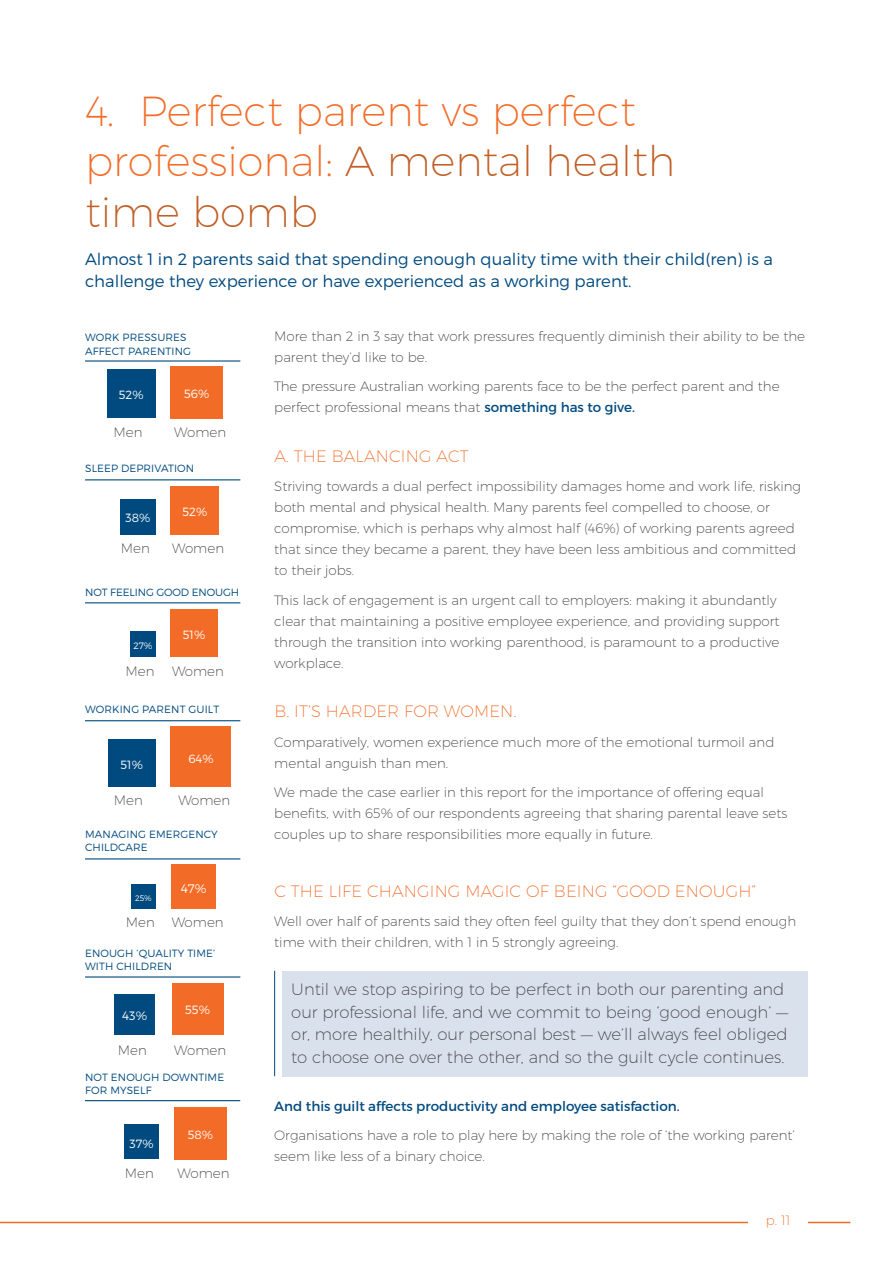
<style>
.page{position:relative;width:893px;height:1263px;background:#fff}
.page>*{position:absolute;margin:0;border:0;box-sizing:border-box;transform-origin:0 0}
.t1{font:200 42px/50.4px "Montserrat";color:#f36c27}
.t2{font:200 16.5px/22.5px "Montserrat";color:#3e3e3f}
.t3{font:300 16.5px/22.5px "Montserrat";color:#004a7f}
.t4{font:200 16.5px "Montserrat";letter-spacing:.01em;color:#f36c27}
.t5{font:200 13.5px/21px "Montserrat";color:#3e3e3f}
.t6{font:13.5px "Montserrat";color:#004a7f}
.t7{font:200 13.5px "Montserrat";color:#f36c27}
.t8{font:300 12.45px "Montserrat";color:#fff}
.t9{font:300 12.15px "Montserrat";color:#fff}
.t10{font:300 11.85px "Montserrat";color:#fff}
.t11{font:300 10.5px/13.5px "Montserrat";letter-spacing:.01em;color:#004a7f}
.t12{font:300 10.5px "Montserrat";letter-spacing:-.01em;color:#004a7f}
.t13{font:300 9.3px "Montserrat";color:#fff}
.t14{font:300 7.95px "Montserrat";color:#fff}
.s1{color:#c15f26}
.s2{font-weight:400;color:#004a7f}
</style>
<div class="page">
<hr style="left:0;top:1222px;width:850px;height:1px;background:#f36c27">
<div style="left:748px;top:1208px;width:60px;height:25px;background:#fff"></div>
<div style="left:283px;top:971px;width:525px;height:105px;background:#d9e1ed"></div>
<hr style="left:274px;top:971px;width:1px;height:105px;background:#004a7f">
<hr style="left:85px;top:360px;width:155px;height:2px;background:#004a7f">
<div style="left:107px;top:369px;width:49px;height:49px;background:#004a7f"></div>
<div style="left:171px;top:366px;width:52px;height:52px;background:#f36c27"></div>
<hr style="left:85px;top:479px;width:155px;height:1px;background:#004a7f">
<div style="left:120px;top:499px;width:36px;height:35px;background:#004a7f"></div>
<div style="left:171px;top:486px;width:48px;height:48px;background:#f36c27"></div>
<hr style="left:85px;top:602px;width:155px;height:1px;background:#004a7f">
<div style="left:130px;top:632px;width:26px;height:25px;background:#004a7f"></div>
<div style="left:170px;top:609px;width:48px;height:48px;background:#f36c27"></div>
<hr style="left:85px;top:720px;width:155px;height:1px;background:#004a7f">
<div style="left:108px;top:739px;width:48px;height:48px;background:#004a7f"></div>
<div style="left:171px;top:727px;width:60px;height:60px;background:#f36c27"></div>
<hr style="left:85px;top:858px;width:155px;height:1px;background:#004a7f">
<div style="left:131px;top:884px;width:25px;height:25px;background:#004a7f"></div>
<div style="left:172px;top:865px;width:44px;height:44px;background:#f36c27"></div>
<hr style="left:85px;top:976px;width:155px;height:1px;background:#004a7f">
<div style="left:115px;top:994px;width:40px;height:40px;background:#004a7f"></div>
<div style="left:172px;top:983px;width:51px;height:51px;background:#f36c27"></div>
<hr style="left:85px;top:1100px;width:155px;height:1px;background:#004a7f">
<div style="left:124px;top:1124px;width:35px;height:35px;background:#004a7f"></div>
<div style="left:174px;top:1107px;width:53px;height:52px;background:#f36c27"></div>
<h1 class="t1" style="left:85px;top:87px;width:592px">4. Perfect parent vs perfect professional: <span class="s1">A mental health time bomb</span></h1>
<p class="t3" style="left:85px;top:248px;width:689px">Almost 1 in 2 parents said that spending enough quality time with their child(ren) is a challenge they experience or have experienced as a working parent.</p>
<p class="t11" style="left:85px;top:331px;width:107px">WORK PRESSURES<br>AFFECT PARENTING</p>
<p class="t10" style="left:119px;top:389px;width:26px">52%</p>
<p class="t10" style="left:184px;top:388px;width:27px">56%</p>
<p class="t5" style="left:113px;top:422px;width:31px">Men</p>
<p class="t5" style="left:174px;top:422px;width:53px">Women</p>
<p class="t11" style="left:85px;top:462px;width:110px">SLEEP DEPRIVATION</p>
<p class="t10" style="left:125px;top:513px;width:26px">38%</p>
<p class="t10" style="left:182px;top:506px;width:26px">52%</p>
<p class="t5" style="left:121px;top:538px;width:31px">Men</p>
<p class="t5" style="left:172px;top:538px;width:53px">Women</p>
<p class="t12" style="left:85px;top:587px;width:156px">NOT FEELING GOOD ENOUGH</p>
<p class="t13" style="left:133px;top:641px;width:21px">27%</p>
<p class="t10" style="left:183px;top:629px;width:24px">51%</p>
<p class="t5" style="left:125px;top:661px;width:31px">Men</p>
<p class="t5" style="left:172px;top:661px;width:53px">Women</p>
<p class="t11" style="left:85px;top:703px;width:136px">WORKING PARENT GUILT</p>
<p class="t10" style="left:121px;top:759px;width:24px">51%</p>
<p class="t10" style="left:188px;top:753px;width:27px">64%</p>
<p class="t5" style="left:114px;top:790px;width:31px">Men</p>
<p class="t5" style="left:178px;top:790px;width:53px">Women</p>
<p class="t11" style="left:85px;top:828px;width:134px">MANAGING EMERGENCY<br>CHILDCARE</p>
<p class="t14" style="left:135px;top:894px;width:18px">25%</p>
<p class="t8" style="left:181px;top:883px;width:27px">47%</p>
<p class="t5" style="left:126px;top:912px;width:31px">Men</p>
<p class="t5" style="left:172px;top:912px;width:53px">Women</p>
<p class="t11" style="left:85px;top:947px;width:132px">ENOUGH ‘QUALITY TIME’<br>WITH CHILDREN</p>
<p class="t9" style="left:122px;top:1010px;width:26px">43%</p>
<p class="t10" style="left:185px;top:1005px;width:26px">55%</p>
<p class="t5" style="left:118px;top:1040px;width:31px">Men</p>
<p class="t5" style="left:174px;top:1040px;width:53px">Women</p>
<p class="t11" style="left:85px;top:1071px;width:141px">NOT ENOUGH DOWNTIME<br>FOR MYSELF</p>
<p class="t10" style="left:130px;top:1138px;width:26px">37%</p>
<p class="t10" style="left:188px;top:1129px;width:27px">58%</p>
<p class="t5" style="left:125px;top:1163px;width:31px">Men</p>
<p class="t5" style="left:178px;top:1163px;width:53px">Women</p>
<p class="t5" style="left:274px;top:326px;width:532px">More than 2 in 3 say that work pressures frequently diminish their ability to be the parent they’d like to be.</p>
<p class="t5" style="left:274px;top:376px;width:507px">The pressure Australian working parents face to be the perfect parent and the perfect professional means that <span class="s2">something has to give.</span></p>
<p class="t4" style="left:274px;top:448px;width:196px">A. THE BALANCING ACT</p>
<p class="t5" style="left:274px;top:476px;width:528px">Striving towards a dual perfect impossibility damages home and work life, risking both mental and physical health. Many parents feel compelled to choose, or compromise, which is perhaps why almost half (46%) of working parents agreed that since they became a parent, they have been less ambitious and committed to their jobs.</p>
<p class="t5" style="left:274px;top:590px;width:507px">This lack of engagement is an urgent call to employers: making it abundantly clear that maintaining a positive employee experience, and providing support through the transition into working parenthood, is paramount to a productive workplace.</p>
<p class="t4" style="left:274px;top:704px;width:244px">B. IT’S HARDER FOR WOMEN.</p>
<p class="t5" style="left:274px;top:732px;width:502px">Comparatively, women experience much more of the emotional turmoil and mental anguish than men.</p>
<p class="t5" style="left:274px;top:782px;width:515px">We made the case earlier in this report for the importance of offering equal benefits, with 65% of our respondents agreeing that sharing parental leave sets couples up to share responsibilities more equally in future.</p>
<p class="t4" style="left:274px;top:883px;width:483px">C THE LIFE CHANGING MAGIC OF BEING “GOOD ENOUGH”</p>
<p class="t5" style="left:274px;top:911px;width:523px">Well over half of parents said they often feel guilty that they don’t spend enough time with their children, with 1 in 5 strongly agreeing.</p>
<p class="t2" style="left:291px;top:979px;width:499px">Until we stop aspiring to be perfect in both our parenting and our professional life, and we commit to being ‘good enough’ — or, more healthily, our personal best — we’ll always feel obliged to choose one over the other, and so the guilt cycle continues.</p>
<p class="t6" style="left:274px;top:1100px;width:407px">And this guilt affects productivity and employee satisfaction.</p>
<p class="t5" style="left:274px;top:1125px;width:522px">Organisations have a role to play here by making the role of ‘the working parent’ seem like less of a binary choice.</p>
<p class="t7" style="left:766px;top:1214px;width:26px">p. 11</p>
</div>
